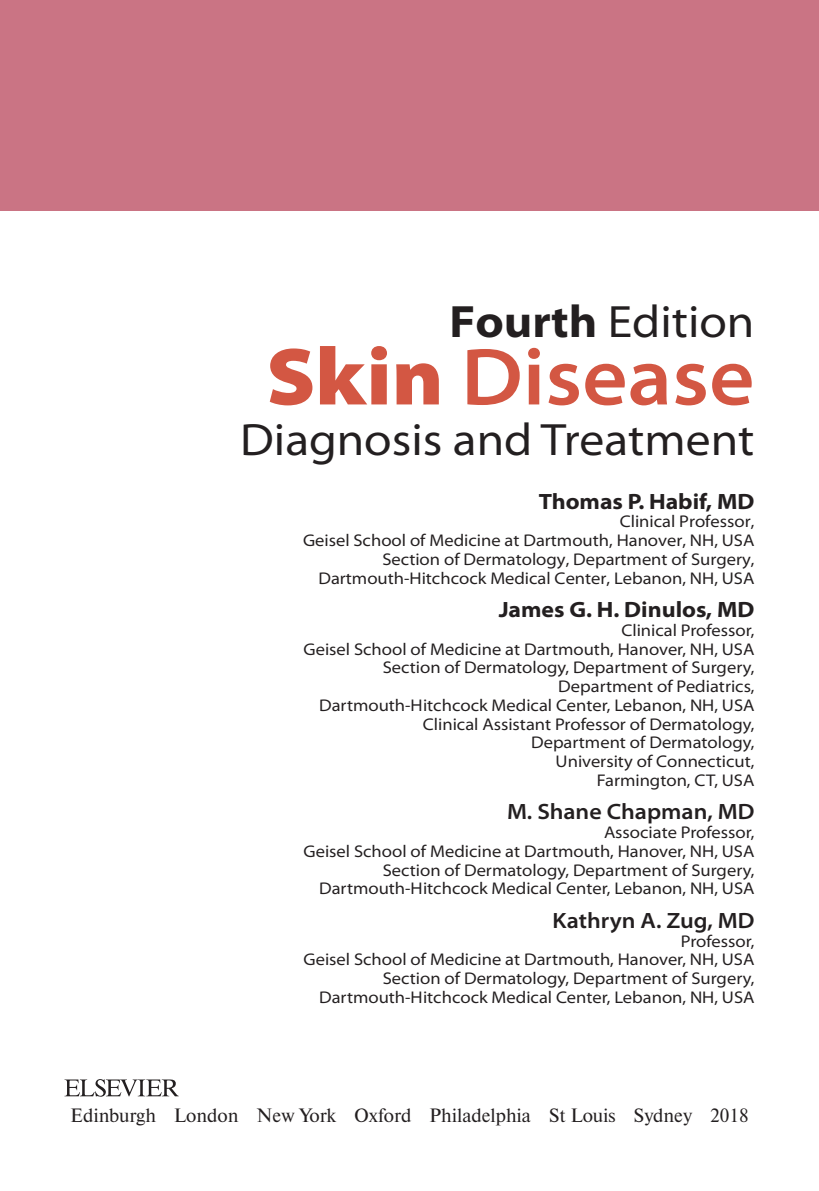
<style>
.page{position:relative;width:819px;height:1191px;background:#fff}
.page>*{position:absolute;margin:0;border:0;box-sizing:border-box;transform-origin:0 0}
.t1{font:600 semi-expanded 81.55px "Myriad Pro";color:#d35743}
.t2{font:semi-expanded 45.5px "Myriad Pro";color:#231f20}
.t3{font:700 semi-expanded 22.22px "Myriad Pro";color:#231f20}
.t4{font:600 semi-expanded 22.22px "Myriad Pro";color:#231f20}
.t5{font:19.25px "Newton C";color:#231f20}
.t6{font:semi-expanded 16.97px/18.7px "Myriad Pro";color:#231f20;text-align:right}
.s1{font-weight:700}
.s2{font-weight:900}
</style>
<div class="page">
<div style="left:0;top:0;width:819px;height:211px;background:#ca7484"></div>
<svg style="left:64px;top:1079px;width:115px;height:17px"></svg>
<h2 class="t2" style="left:449px;top:304px;width:306px"><span class="s1">Fourth</span> Edition</h2>
<h1 class="t1" style="left:266px;top:346px;width:490px"><span class="s2">Skin</span> Disease</h1>
<h2 class="t2" style="left:240px;top:422px;width:515px">Diagnosis and Treatment</h2>
<h3 class="t3" style="left:538px;top:493px;width:217px">Thomas P. Habif, MD</h3>
<p class="t6" style="left:303px;top:513px;width:453px">Clinical Professor,<br>Geisel School of Medicine at Dartmouth, Hanover, NH, USA Section of Dermatology, Department of Surgery, Dartmouth-Hitchcock Medical Center, Lebanon, NH, USA</p>
<h3 class="t3" style="left:498px;top:601px;width:257px">James G. H. Dinulos, MD</h3>
<p class="t6" style="left:303px;top:622px;width:452px">Clinical Professor,<br>Geisel School of Medicine at Dartmouth, Hanover, NH, USA Section of Dermatology, Department of Surgery, Department of Pediatrics,<br>Dartmouth-Hitchcock Medical Center, Lebanon, NH, USA Clinical Assistant Professor of Dermatology,<br>Department of Dermatology,<br>University of Connecticut,<br>Farmington, CT, USA</p>
<h3 class="t4" style="left:507px;top:803px;width:249px">M. Shane Chapman, MD</h3>
<p class="t6" style="left:303px;top:824px;width:452px">Associate Professor,<br>Geisel School of Medicine at Dartmouth, Hanover, NH, USA Section of Dermatology, Department of Surgery, Dartmouth-Hitchcock Medical Center, Lebanon, NH, USA</p>
<h3 class="t4" style="left:552px;top:912px;width:203px">Kathryn A. Zug, MD</h3>
<p class="t6" style="left:303px;top:933px;width:452px">Professor,<br>Geisel School of Medicine at Dartmouth, Hanover, NH, USA Section of Dermatology, Department of Surgery, Dartmouth-Hitchcock Medical Center, Lebanon, NH, USA</p>
<p class="t5" style="left:70px;top:1108px;width:680px">Edinburgh London New York Oxford Philadelphia St Louis Sydney 2018</p>
</div>
